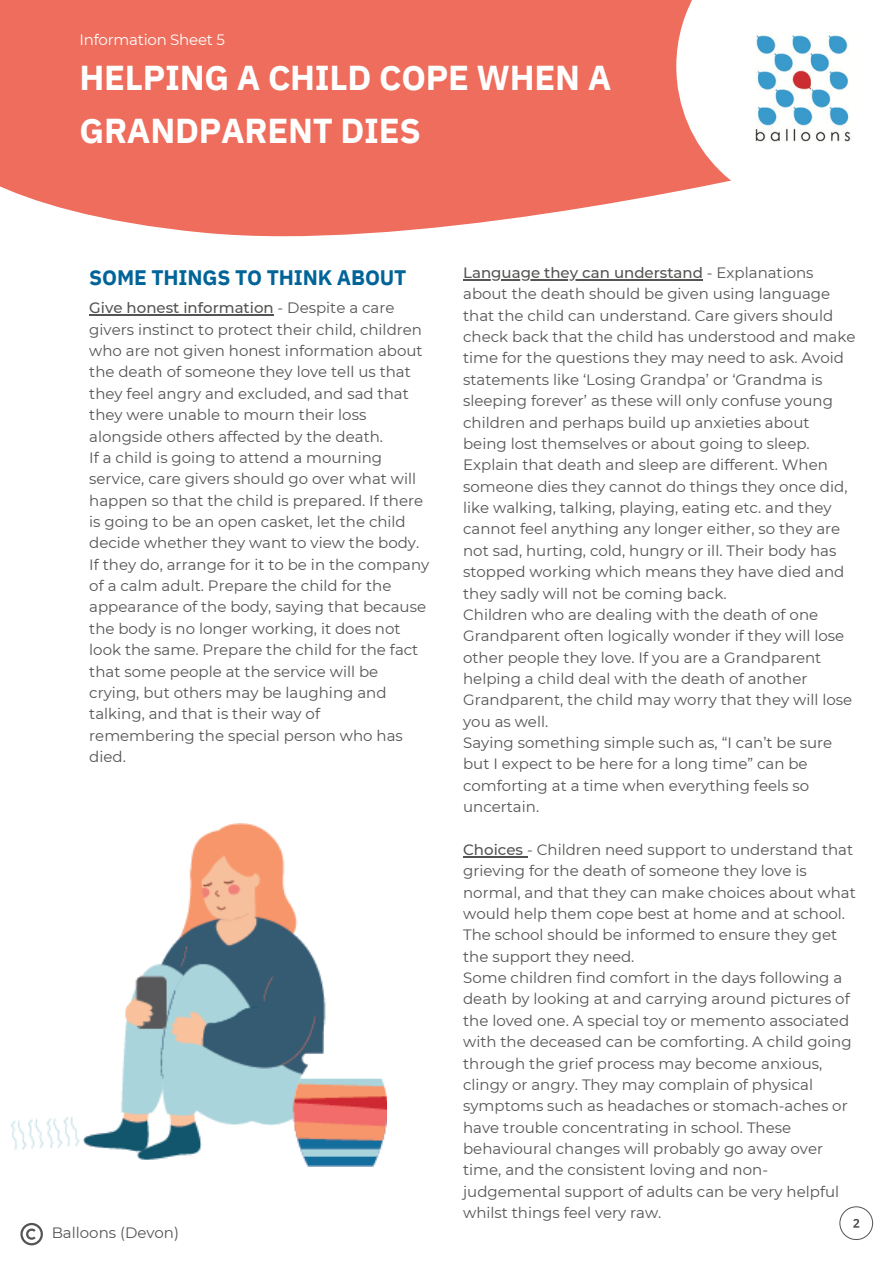
<style>
.page{position:relative;width:893px;height:1264px;background:#fff}
.page>*{position:absolute;margin:0;border:0;box-sizing:border-box;transform-origin:0 0}
.t1{font:700 34.5px/52.8px "IBM Plex Sans";letter-spacing:-.01em;color:#fff}
.t2{font:700 21px "IBM Plex Sans";letter-spacing:-.01em;color:#006499}
.t3{font:15px/21.3px "Montserrat";color:#545453}
.t4{font:15px "Montserrat";letter-spacing:-.015em;color:#fff}
.s1{font-weight:500}
</style>
<div class="page">
<div style="left:0;top:0;width:676px;height:236px;background:#ee6d5c"></div>
<svg style="left:676px;top:0;width:56px;height:192px"></svg>
<img style="left:755px;top:35px;width:96px;height:107px">
<svg style="left:20px;top:1222px;width:23px;height:23px"></svg>
<svg style="left:839px;top:1206px;width:34px;height:33px"></svg>
<img style="left:10px;top:823px;width:377px;height:343px">
<hr style="left:463px;top:279px;width:240px;height:1px;background:#545453">
<hr style="left:463px;top:856px;width:64px;height:1px;background:#545453">
<hr style="left:89px;top:314px;width:185px;height:1px;background:#545453">
<p class="t4" style="left:79px;top:31px;width:147px">Information Sheet 5</p>
<h1 class="t1" style="left:79px;top:51px;width:533px">HELPING A CHILD COPE WHEN A<br>GRANDPARENT DIES</h1>
<h2 class="t2" style="left:89px;top:263px;width:319px">SOME THINGS TO THINK ABOUT</h2>
<p class="t3" style="left:89px;top:297px;width:341px"><span class="s1">Give honest information</span> - Despite a care givers instinct to protect their child, children who are not given honest information about the death of someone they love tell us that they feel angry and excluded, and sad that they were unable to mourn their loss alongside others affected by the death.<br>If a child is going to attend a mourning service, care givers should go over what will happen so that the child is prepared. If there is going to be an open casket, let the child decide whether they want to view the body.<br>If they do, arrange for it to be in the company of a calm adult. Prepare the child for the appearance of the body, saying that because the body is no longer working, it does not look the same. Prepare the child for the fact that some people at the service will be crying, but others may be laughing and talking, and that is their way of remembering the special person who has died.</p>
<p class="t3" style="left:52px;top:1222px;width:129px">Balloons (Devon)</p>
<p class="t3" style="left:463px;top:262px;width:394px"><span class="s1">Language they can understand</span> - Explanations about the death should be given using language that the child can understand. Care givers should check back that the child has understood and make time for the questions they may need to ask. Avoid statements like ‘Losing Grandpa’ or ‘Grandma is sleeping forever’ as these will only confuse young children and perhaps build up anxieties about being lost themselves or about going to sleep.<br>Explain that death and sleep are different. When someone dies they cannot do things they once did, like walking, talking, playing, eating etc. and they cannot feel anything any longer either, so they are not sad, hurting, cold, hungry or ill. Their body has stopped working which means they have died and they sadly will not be coming back.<br>Children who are dealing with the death of one Grandparent often logically wonder if they will lose other people they love. If you are a Grandparent helping a child deal with the death of another Grandparent, the child may worry that they will lose you as well.<br>Saying something simple such as, “I can’t be sure but I expect to be here for a long time” can be comforting at a time when everything feels so uncertain.</p>
<p class="t3" style="left:463px;top:838px;width:394px"><span class="s1">Choices</span> - Children need support to understand that grieving for the death of someone they love is normal, and that they can make choices about what would help them cope best at home and at school.<br>The school should be informed to ensure they get the support they need.<br>Some children find comfort in the days following a death by looking at and carrying around pictures of the loved one. A special toy or memento associated with the deceased can be comforting. A child going through the grief process may become anxious, clingy or angry. They may complain of physical symptoms such as headaches or stomach-aches or have trouble concentrating in school. These behavioural changes will probably go away over time, and the consistent loving and non&shy;judgemental support of adults can be very helpful whilst things feel very raw.</p>
</div>
